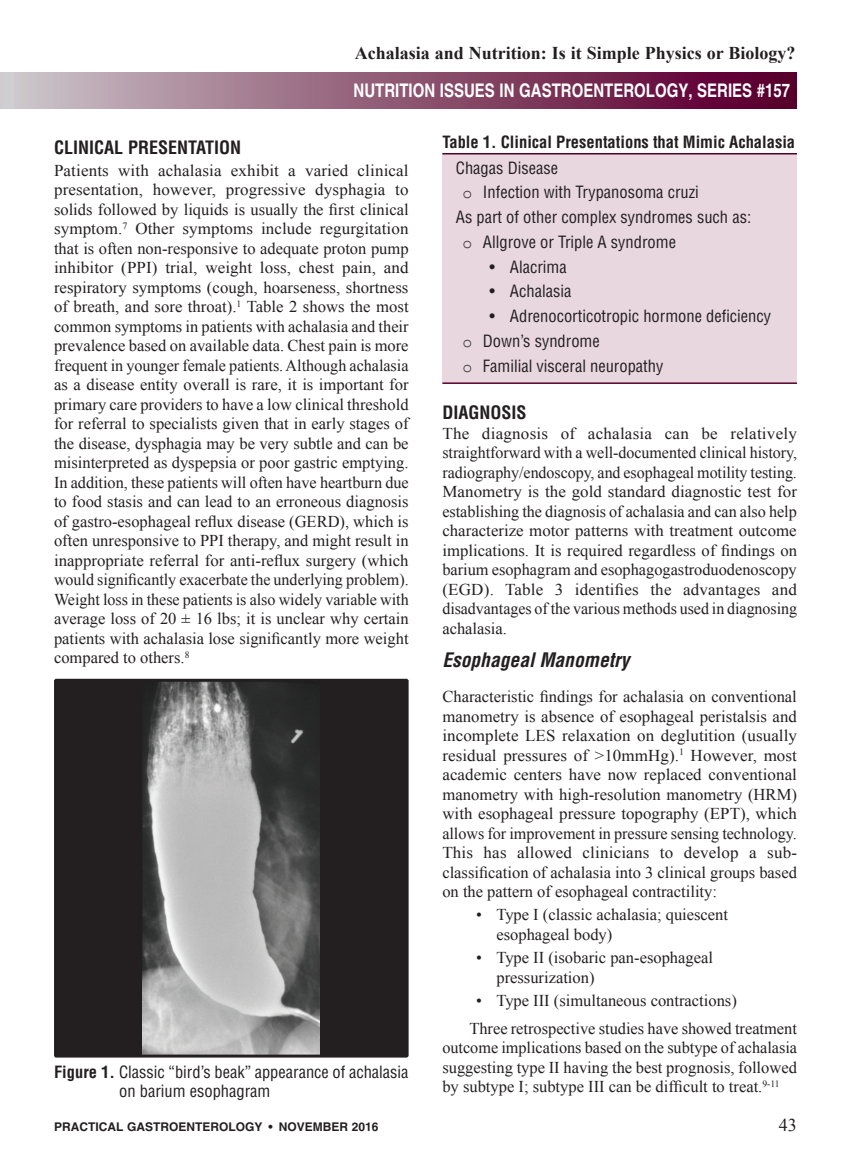
<style>
.page{position:relative;width:851px;height:1161px;background:#fff}
.page>*{position:absolute;margin:0;border:0;box-sizing:border-box;transform-origin:0 0}
.A_Subhead_Italics{font:italic 700 condensed 19.5px "Helvetica";color:#231f20}
.t1{font:700 18.75px "Helvetica";color:#fff;scale:.8 1}
.t2{font:700 18px "Times New Roman";color:#231f20}
._1_Head{font:700 condensed 18px "Helvetica";color:#231f20}
.A_Bottom_Title_Page{font:18px "Times New Roman";color:#231f20}
.A_Body_Copy-1st_P{font:16.5px/19.5px "Times New Roman";color:#231f20;text-align:justify}
.A__Bullet_table_type{font:condensed 16.5px/19.5px "Helvetica";color:#231f20}
.A_Body_Copy{font:16.5px/19.5px "Times New Roman";color:#231f20;text-align:justify}
.A_Table_type{font:condensed 16.5px "Helvetica";color:#231f20}
.A_table_header{font:700 condensed 16.5px "Helvetica";color:#231f20}
.A_Bottom_Title_Page-2{font:700 12px "Helvetica";color:#231f20}
.s1{font-family:"Courier New";font-stretch:normal}
.s2{font-weight:700}
</style>
<div class="page">
<div style="left:0;top:72px;width:796px;height:36px;background:linear-gradient(to right,#ccc4c8,#550026)"></div>
<div style="left:0;top:72px;width:14px;height:36px;background:#cfced1"></div>
<div style="left:442px;top:154px;width:354px;height:229px;background:#e9d7e0"></div>
<hr style="left:442px;top:153px;width:354px;height:1px;background:#540028">
<hr style="left:442px;top:382px;width:354px;height:2px;background:#540028">
<div style="left:56px;top:680px;width:351px;height:376px;background:#231f20"></div>
<img style="left:143px;top:683px;width:177px;height:371px">
<div style="left:54px;top:679px;width:354px;height:379px;border:3px solid #231f20"></div>
<p class="t2" style="left:355px;top:40px;width:442px">Achalasia and Nutrition: Is it Simple Physics or Biology?</p>
<p class="t1" style="left:353px;top:79px;width:547px">NUTRITION ISSUES IN GASTROENTEROLOGY, SERIES #157</p>
<p class="A_table_header" style="left:442px;top:132px;width:354px">Table 1. Clinical Presentations that Mimic Achalasia</p>
<p class="_1_Head" style="left:54px;top:136px;width:189px">CLINICAL PRESENTATION</p>
<p class="A_Body_Copy-1st_P" style="left:54px;top:160px;width:356px">Patients with achalasia exhibit a varied clinical presentation, however, progressive dysphagia to solids followed by liquids is usually the first clinical symptom.<sup>7</sup> Other symptoms include regurgitation that is often non-responsive to adequate proton pump inhibitor (PPI) trial, weight loss, chest pain, and respiratory symptoms (cough, hoarseness, shortness of breath, and sore throat).<sup>1</sup> Table 2 shows the most common symptoms in patients with achalasia and their prevalence based on available data. Chest pain is more frequent in younger female patients. Although achalasia as a disease entity overall is rare, it is important for primary care providers to have a low clinical threshold for referral to specialists given that in early stages of the disease, dysphagia may be very subtle and can be misinterpreted as dyspepsia or poor gastric emptying.<br>In addition, these patients will often have heartburn due to food stasis and can lead to an erroneous diagnosis of gastro-esophageal reflux disease (GERD), which is often unresponsive to PPI therapy, and might result in inappropriate referral for anti-reflux surgery (which would significantly exacerbate the underlying problem).<br>Weight loss in these patients is also widely variable with average loss of 20 ± 16 lbs; it is unclear why certain patients with achalasia lose significantly more weight compared to others.<sup>8</sup></p>
<p class="A_Table_type" style="left:456px;top:157px;width:104px">Chagas Disease</p>
<p class="A__Bullet_table_type" style="left:462px;top:183px;width:238px"><span class="s1">o</span> Infection with Trypanosoma cruzi</p>
<p class="A_Table_type" style="left:456px;top:207px;width:297px">As part of other complex syndromes such as:</p>
<p class="A__Bullet_table_type" style="left:462px;top:232px;width:215px"><span class="s1">o</span> Allgrove or Triple A syndrome</p>
<p class="A__Bullet_table_type" style="left:489px;top:257px;width:79px">• Alacrima</p>
<p class="A__Bullet_table_type" style="left:489px;top:282px;width:83px">• Achalasia</p>
<p class="A__Bullet_table_type" style="left:489px;top:306px;width:283px">• Adrenocorticotropic hormone deficiency</p>
<p class="A__Bullet_table_type" style="left:462px;top:331px;width:139px"><span class="s1">o</span> Down’s syndrome</p>
<p class="A__Bullet_table_type" style="left:462px;top:356px;width:202px"><span class="s1">o</span> Familial visceral neuropathy</p>
<p class="_1_Head" style="left:442px;top:402px;width:86px">DIAGNOSIS</p>
<p class="A_Body_Copy-1st_P" style="left:442px;top:423px;width:356px">The diagnosis of achalasia can be relatively straightforward with a well-documented clinical history, radiography/endoscopy, and esophageal motility testing.<br>Manometry is the gold standard diagnostic test for establishing the diagnosis of achalasia and can also help characterize motor patterns with treatment outcome implications. It is required regardless of findings on barium esophagram and esophagogastroduodenoscopy (EGD). Table 3 identifies the advantages and disadvantages of the various methods used in diagnosing achalasia.</p>
<p class="A_Subhead_Italics" style="left:442px;top:648px;width:188px">Esophageal Manometry</p>
<p class="A_Body_Copy-1st_P" style="left:442px;top:686px;width:356px">Characteristic findings for achalasia on conventional manometry is absence of esophageal peristalsis and incomplete LES relaxation on deglutition (usually residual pressures of &gt;10mmHg).<sup>1</sup> However, most academic centers have now replaced conventional manometry with high-resolution manometry (HRM) with esophageal pressure topography (EPT), which allows for improvement in pressure sensing technology.<br>This has allowed clinicians to develop a sub&shy;classification of achalasia into 3 clinical groups based on the pattern of esophageal contractility:</p>
<p class="A_Body_Copy-1st_P" style="left:496px;top:905px;width:233px;text-indent:-20px">• Type I (classic achalasia; quiescent esophageal body)</p>
<p class="A_Body_Copy-1st_P" style="left:496px;top:948px;width:218px;text-indent:-20px">• Type II (isobaric pan-esophageal pressurization)</p>
<p class="A_Body_Copy-1st_P" style="left:476px;top:990px;width:262px">• Type III (simultaneous contractions)</p>
<p class="A_Body_Copy" style="left:442px;top:1018px;width:356px;text-indent:27px">Three retrospective studies have showed treatment outcome implications based on the subtype of achalasia suggesting type II having the best prognosis, followed by subtype I; subtype III can be difficult to treat.<sup>9-11</sup></p>
<p class="A__Bullet_table_type" style="left:119px;top:1062px;width:291px;text-indent:-65px"><span class="s2">Figure 1.</span> Classic “bird’s beak” appearance of achalasia on barium esophagram</p>
<p class="A_Bottom_Title_Page-2" style="left:54px;top:1119px;width:326px">PRACTICAL GASTROENTEROLOGY • NOVEMBER 2016</p>
<p class="A_Bottom_Title_Page" style="left:778px;top:1113px;width:19px">43</p>
</div>
